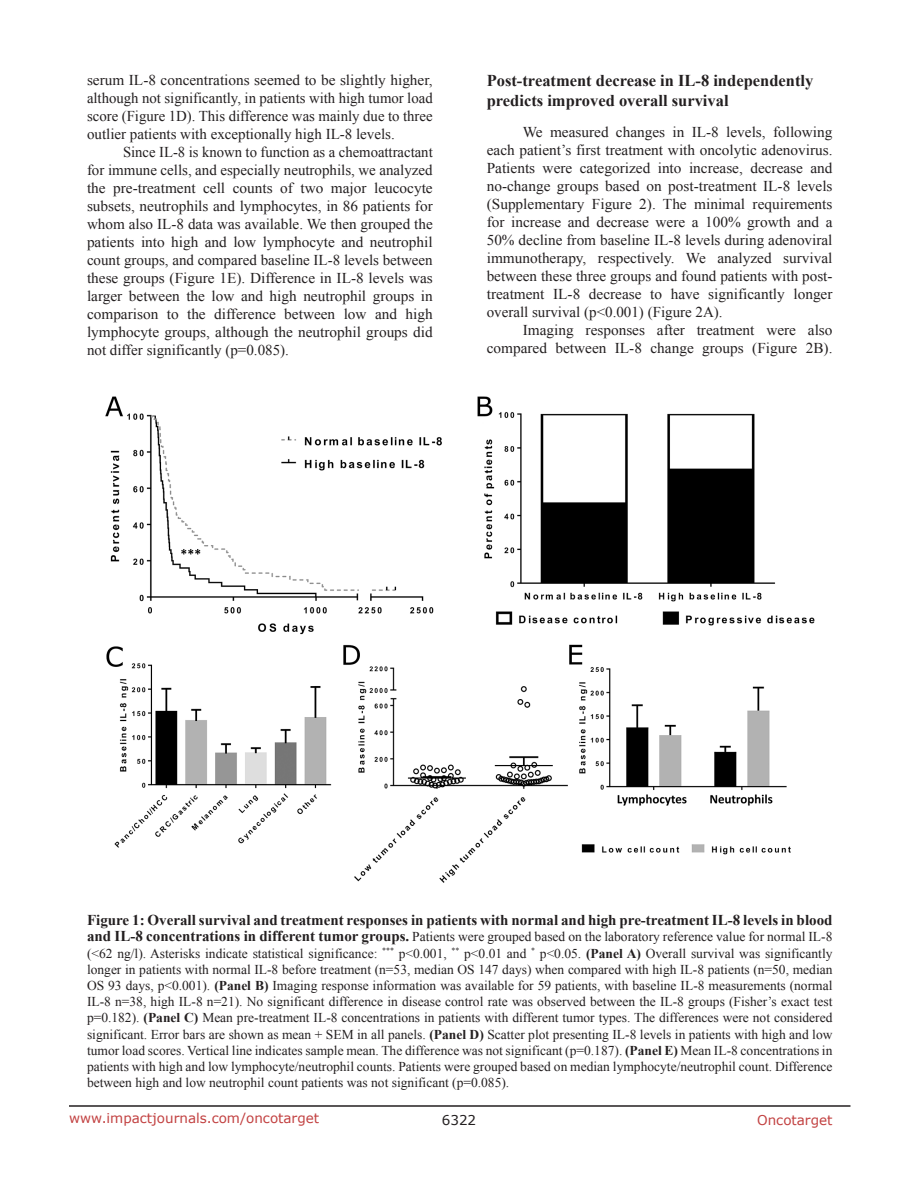
<style>
.page{position:relative;width:918px;height:1188px;background:#fff}
.page>*{position:absolute;margin:0;border:0;box-sizing:border-box;transform-origin:0 0}
.SubHeading{font:700 16.5px/19.8px "Times New Roman";color:#231f20}
.BodyText{font:15px/18px "Times New Roman";color:#231f20;text-align:justify}
.figuretext{font:700 15px "Times New Roman";color:#231f20}
.figuretext-2{font:13.5px/16.2px "Times New Roman";color:#231f20;text-align:justify}
.t1{font:13.5px "Verdana";color:#c24141}
.t2{font:13.5px "Verdana";color:#231f20}
.s1{font-weight:700;font-size:15px}
.s2{font-weight:700}
</style>
<div class="page">
<hr style="left:69px;top:1105px;width:781px;height:2px;background:#231f20">
<img style="left:105px;top:396px;width:710px;height:487px">
<p class="BodyText" style="left:87px;top:71px;width:347px">serum IL-8 concentrations seemed to be slightly higher, although not significantly, in patients with high tumor load score (Figure 1D). This difference was mainly due to three outlier patients with exceptionally high IL-8 levels.</p>
<p class="BodyText" style="left:87px;top:143px;width:347px;text-indent:36px">Since IL-8 is known to function as a chemoattractant for immune cells, and especially neutrophils, we analyzed the pre-treatment cell counts of two major leucocyte subsets, neutrophils and lymphocytes, in 86 patients for whom also IL-8 data was available. We then grouped the patients into high and low lymphocyte and neutrophil count groups, and compared baseline IL-8 levels between these groups (Figure 1E). Difference in IL-8 levels was larger between the low and high neutrophil groups in comparison to the difference between low and high lymphocyte groups, although the neutrophil groups did not differ significantly (p=0.085).</p>
<p class="SubHeading" style="left:487px;top:70px;width:328px">Post-treatment decrease in IL-8 independently predicts improved overall survival</p>
<p class="BodyText" style="left:487px;top:123px;width:347px;text-indent:36px">We measured changes in IL-8 levels, following each patient’s first treatment with oncolytic adenovirus.<br>Patients were categorized into increase, decrease and no-change groups based on post-treatment IL-8 levels (Supplementary Figure 2). The minimal requirements for increase and decrease were a 100% growth and a 50% decline from baseline IL-8 levels during adenoviral immunotherapy, respectively. We analyzed survival between these three groups and found patients with post&shy;treatment IL-8 decrease to have significantly longer overall survival (p&lt;0.001) (Figure 2A).</p>
<p class="BodyText" style="left:487px;top:321px;width:347px;text-align:right">Imaging responses after treatment were also compared between IL-8 change groups (Figure 2B).</p>
<p class="figuretext" style="left:87px;top:910px;width:747px">Figure 1: Overall survival and treatment responses in patients with normal and high pre-treatment IL-8 levels in blood</p>
<p class="figuretext-2" style="left:87px;top:929px;width:747px"><span class="s1">and IL-8 concentrations in different tumor groups.</span> Patients were grouped based on the laboratory reference value for normal IL-8 (&lt;62 ng/l). Asterisks indicate statistical significance: <sup>***</sup> p&lt;0.001, <sup>**</sup> p&lt;0.01 and <sup>*</sup> p&lt;0.05. <span class="s2">(Panel A)</span> Overall survival was significantly longer in patients with normal IL-8 before treatment (n=53, median OS 147 days) when compared with high IL-8 patients (n=50, median OS 93 days, p&lt;0.001). <span class="s2">(Panel B)</span> Imaging response information was available for 59 patients, with baseline IL-8 measurements (normal IL-8 n=38, high IL-8 n=21). No significant difference in disease control rate was observed between the IL-8 groups (Fisher’s exact test p=0.182). <span class="s2">(Panel C)</span> Mean pre-treatment IL-8 concentrations in patients with different tumor types. The differences were not considered significant. Error bars are shown as mean + SEM in all panels. <span class="s2">(Panel D)</span> Scatter plot presenting IL-8 levels in patients with high and low tumor load scores. Vertical line indicates sample mean. The difference was not significant (p=0.187). <span class="s2">(Panel E)</span> Mean IL-8 concentrations in patients with high and low lymphocyte/neutrophil counts. Patients were grouped based on median lymphocyte/neutrophil count. Difference between high and low neutrophil count patients was not significant (p=0.085).</p>
<p class="t1" style="left:69px;top:1109px;width:252px">www.impactjournals.com/oncotarget</p>
<p class="t2" style="left:442px;top:1111px;width:36px">6322</p>
<p class="t1" style="left:757px;top:1111px;width:77px">Oncotarget</p>
</div>
